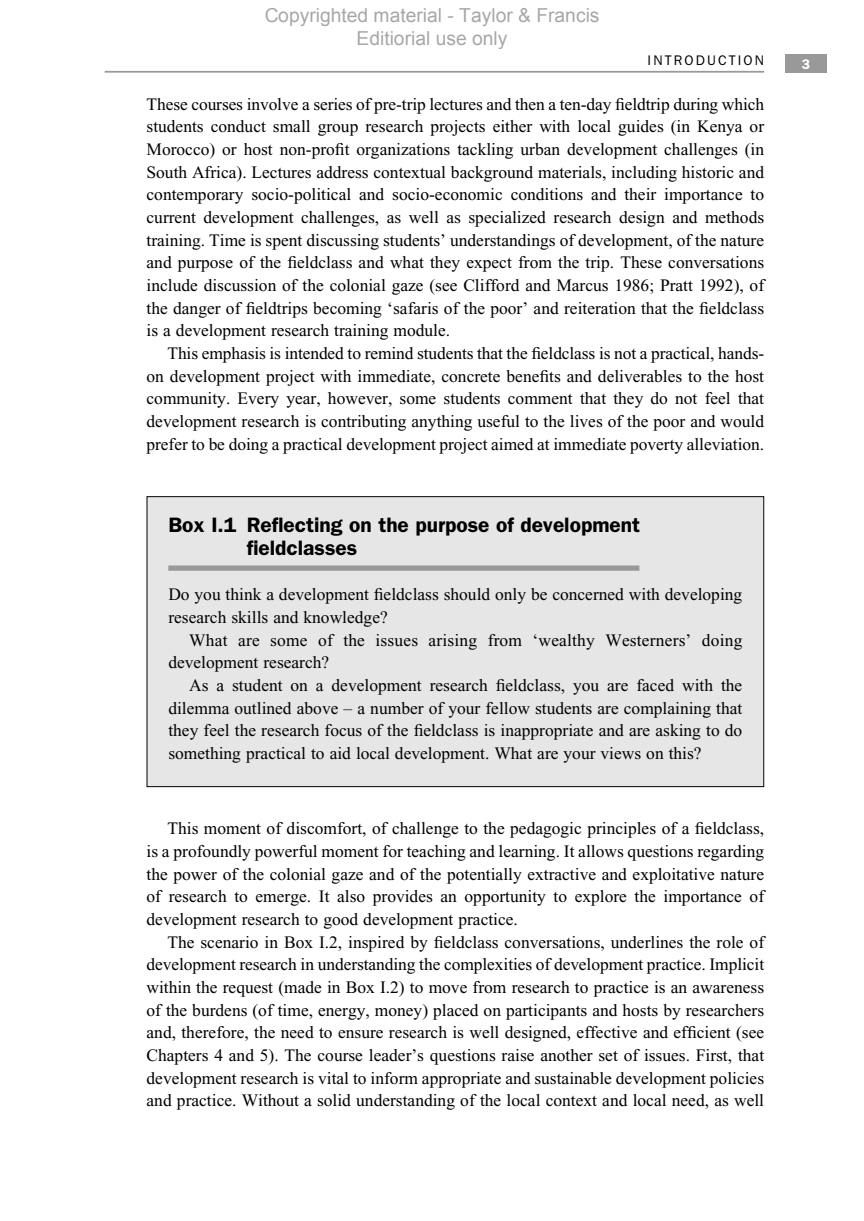
<style>
.page{position:relative;width:864px;height:1221px;background:#fff}
.page>*{position:absolute;margin:0;border:0;box-sizing:border-box;transform-origin:0 0}
.t1{font:600 21px/22.6px "Franklin Gothic";color:#000}
.t2{font:19.25px/23.1px "Arial";color:rgb(0 0 0/.35);text-align:center}
.t3{font:17.5px/22.6px "Times New Roman";color:#000;text-align:justify}
.t4{font:14px "Franklin Gothic";letter-spacing:.15em;color:#000}
.t5{font:600 14px "Franklin Gothic";color:#fff}
</style>
<div class="page">
<div style="left:147px;top:497px;width:616px;height:289px;background:#e6e6e6"></div>
<div style="left:146px;top:496px;width:617px;height:291px;border:1px solid #000"></div>
<div style="left:168px;top:565px;width:471px;height:5px;background:#999"></div>
<hr style="left:105px;top:71px;width:658px;height:2px;background:#999">
<div style="left:784px;top:55px;width:42px;height:18px;background:#999"></div>
<p class="t2" style="left:264px;top:4px;width:336px">Copyrighted material - Taylor &amp; Francis<br>Editiorial use only</p>
<p class="t4" style="left:647px;top:55px;width:118px">INTRODUCTION</p>
<p class="t5" style="left:801px;top:59px;width:10px">3</p>
<p class="t3" style="left:146px;top:94px;width:619px">These courses involve a series of pre-trip lectures and then a ten-day fieldtrip during which students conduct small group research projects either with local guides (in Kenya or Morocco) or host non-profit organizations tackling urban development challenges (in South Africa). Lectures address contextual background materials, including historic and contemporary socio-political and socio-economic conditions and their importance to current development challenges, as well as specialized research design and methods training. Time is spent discussing students’ understandings of development, of the nature and purpose of the fieldclass and what they expect from the trip. These conversations include discussion of the colonial gaze (see Clifford and Marcus 1986; Pratt 1992), of the danger of fieldtrips becoming ‘safaris of the poor’ and reiteration that the fieldclass is a development research training module.</p>
<p class="t3" style="left:146px;top:343px;width:619px;text-indent:21px">This emphasis is intended to remind students that the fieldclass is not a practical, hands&shy;on development project with immediate, concrete benefits and deliverables to the host community. Every year, however, some students comment that they do not feel that development research is contributing anything useful to the lives of the poor and would prefer to be doing a practical development project aimed at immediate poverty alleviation.</p>
<p class="t1" style="left:247px;top:515px;width:394px;text-indent:-78px">Box I.1 Reflecting on the purpose of development fieldclasses</p>
<p class="t3" style="left:168px;top:585px;width:575px">Do you think a development fieldclass should only be concerned with developing research skills and knowledge?</p>
<p class="t3" style="left:168px;top:630px;width:575px;text-indent:21px">What are some of the issues arising from ‘wealthy Westerners’ doing development research?</p>
<p class="t3" style="left:168px;top:675px;width:575px;text-indent:21px">As a student on a development research fieldclass, you are faced with the dilemma outlined above – a number of your fellow students are complaining that they feel the research focus of the fieldclass is inappropriate and are asking to do something practical to aid local development. What are your views on this?</p>
<p class="t3" style="left:146px;top:818px;width:619px;text-indent:21px">This moment of discomfort, of challenge to the pedagogic principles of a fieldclass, is a profoundly powerful moment for teaching and learning. It allows questions regarding the power of the colonial gaze and of the potentially extractive and exploitative nature of research to emerge. It also provides an opportunity to explore the importance of development research to good development practice.</p>
<p class="t3" style="left:146px;top:932px;width:619px;text-indent:21px">The scenario in Box I.2, inspired by fieldclass conversations, underlines the role of development research in understanding the complexities of development practice. Implicit within the request (made in Box I.2) to move from research to practice is an awareness of the burdens (of time, energy, money) placed on participants and hosts by researchers and, therefore, the need to ensure research is well designed, effective and efficient (see Chapters 4 and 5). The course leader’s questions raise another set of issues. First, that development research is vital to inform appropriate and sustainable development policies and practice. Without a solid understanding of the local context and local need, as well</p>
</div>
